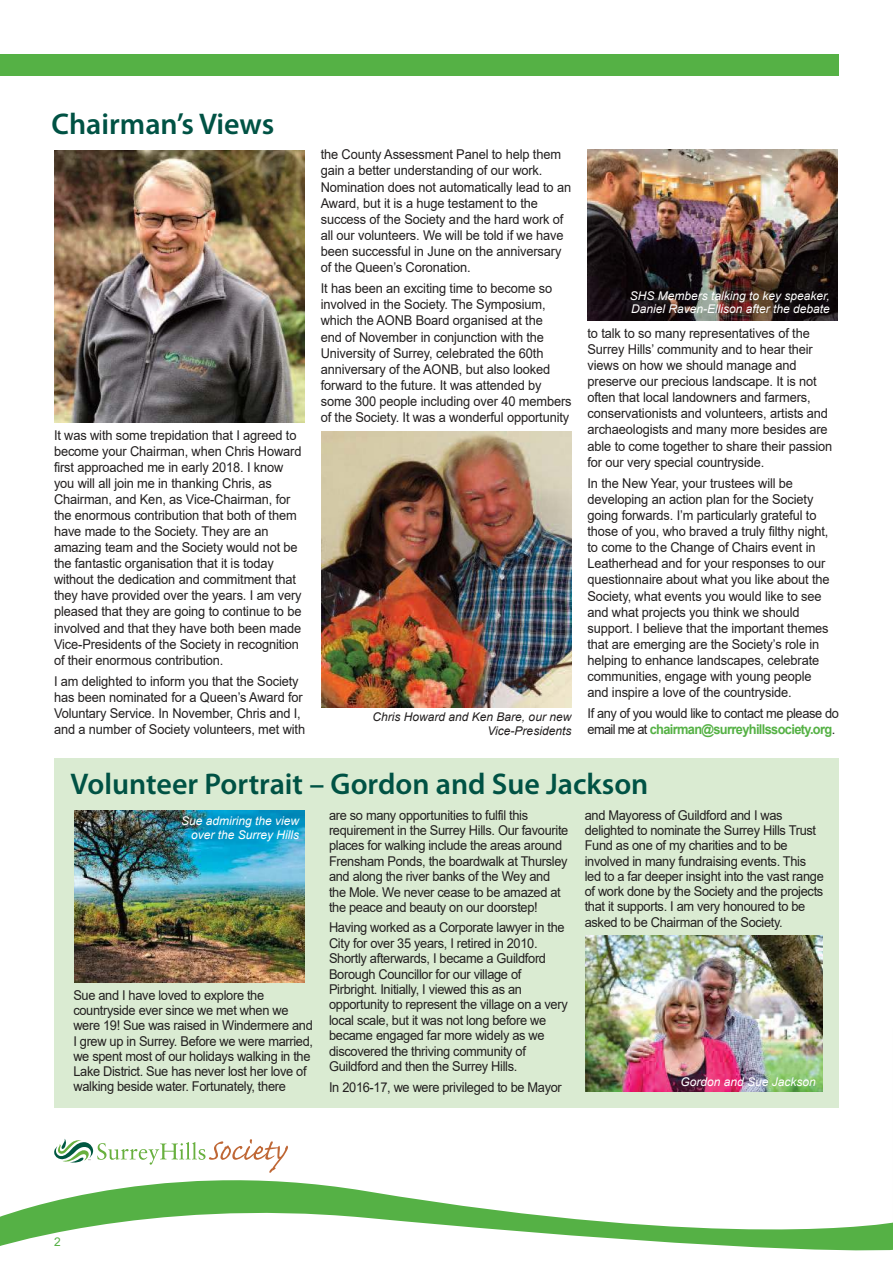
<style>
.page{position:relative;width:893px;height:1263px;background:#fff}
.page>*{position:absolute;margin:0;border:0;box-sizing:border-box;transform-origin:0 0}
.t1{font:600 30px "Myriad Pro";color:#005244}
.t2{font:13.5px/16px "Arial";letter-spacing:-.01em;color:#221f1f;scale:.95 1}
.t3{font:13.5px/16px "Arial";letter-spacing:-.03em;color:#221f1f;scale:.95 1}
.t4{font:italic 12px/13.5px "Arial";color:#fff;text-align:right}
.t5{font:italic 12px/13.5px "Arial";color:#221f1f;text-align:right}
.t6{font:12px "Arial";color:#55b145}
.s1{font-weight:700;color:#55b145}
</style>
<div class="page">
<svg style="left:0;top:1107px;width:893px;height:144px"></svg>
<svg style="left:54px;top:1138px;width:234px;height:35px"></svg>
<div style="left:0;top:54px;width:839px;height:21px;background:#55b145"></div>
<img style="left:54px;top:150px;width:251px;height:273px">
<div style="left:54px;top:758px;width:785px;height:349px;background:#daebd2"></div>
<img style="left:588px;top:149px;width:249px;height:172px">
<img style="left:322px;top:432px;width:250px;height:275px">
<img style="left:75px;top:810px;width:230px;height:172px">
<img style="left:586px;top:935px;width:237px;height:156px">
<h1 class="t1" style="left:52px;top:112px;width:224px">Chairman’s Views</h1>
<p class="t2" style="left:54px;top:427px;width:262px">It was with some trepidation that I agreed to become your Chairman, when Chris Howard first approached me in early 2018. I know you will all join me in thanking Chris, as Chairman, and Ken, as Vice-Chairman, for the enormous contribution that both of them have made to the Society. They are an amazing team and the Society would not be the fantastic organisation that it is today without the dedication and commitment that they have provided over the years. I am very pleased that they are going to continue to be involved and that they have both been made Vice-Presidents of the Society in recognition of their enormous contribution.</p>
<p class="t2" style="left:54px;top:673px;width:266px">I am delighted to inform you that the Society has been nominated for a Queen’s Award for Voluntary Service. In November, Chris and I, and a number of Society volunteers, met with</p>
<p class="t2" style="left:321px;top:147px;width:265px">the County Assessment Panel to help them gain a better understanding of our work.<br>Nomination does not automatically lead to an Award, but it is a huge testament to the success of the Society and the hard work of all our volunteers. We will be told if we have been successful in June on the anniversary of the Queen’s Coronation.</p>
<p class="t2" style="left:321px;top:280px;width:266px">It has been an exciting time to become so involved in the Society. The Symposium, which the AONB Board organised at the<br>end of November in conjunction with the University of Surrey, celebrated the 60th anniversary of the AONB, but also looked forward to the future. It was attended by some 300 people including over 40 members of the Society. It was a wonderful opportunity</p>
<p class="t5" style="left:373px;top:710px;width:200px">Chris Howard and Ken Bare, our new<br>Vice-Presidents</p>
<p class="t4" style="left:630px;top:289px;width:202px;text-align:left">SHS Members talking to key speaker,<br>Daniel Raven-Ellison after the debate</p>
<p class="t2" style="left:587px;top:325px;width:259px">to talk to so many representatives of the Surrey Hills’ community and to hear their views on how we should manage and preserve our precious landscape. It is not often that local landowners and farmers, conservationists and volunteers, artists and archaeologists and many more besides are able to come together to share their passion for our very special countryside.</p>
<p class="t2" style="left:587px;top:475px;width:256px">In the New Year, your trustees will be developing an action plan for the Society going forwards. I’m particularly grateful to those of you, who braved a truly filthy night, to come to the Change of Chairs event in Leatherhead and for your responses to our questionnaire about what you like about the Society, what events you would like to see and what projects you think we should support. I believe that the important themes that are emerging are the Society’s role in helping to enhance landscapes, celebrate communities, engage with young people and inspire a love of the countryside.</p>
<p class="t3" style="left:587px;top:705px;width:266px">If any of you would like to contact me please do email me at <span class="s1">chairman@surreyhillssociety.org</span>.</p>
<h1 class="t1" style="left:71px;top:772px;width:579px">Volunteer Portrait – Gordon and Sue Jackson</h1>
<p class="t4" style="left:181px;top:814px;width:120px">Sue admiring the view over the Surrey Hills</p>
<p class="t2" style="left:73px;top:987px;width:254px;line-height:15.3px">Sue and I have loved to explore the countryside ever since we met when we were 19! Sue was raised in Windermere and I grew up in Surrey. Before we were married, we spent most of our holidays walking in the Lake District. Sue has never lost her love of walking beside water. Fortunately, there</p>
<p class="t2" style="left:329px;top:807px;width:253px;line-height:15.5px">are so many opportunities to fulfil this requirement in the Surrey Hills. Our favourite places for walking include the areas around Frensham Ponds, the boardwalk at Thursley and along the river banks of the Wey and the Mole. We never cease to be amazed at the peace and beauty on our doorstep!</p>
<p class="t2" style="left:329px;top:920px;width:253px;line-height:15.5px">Having worked as a Corporate lawyer in the City for over 35 years, I retired in 2010.<br>Shortly afterwards, I became a Guildford Borough Councillor for our village of Pirbright. Initially, I viewed this as an opportunity to represent the village on a very local scale, but it was not long before we became engaged far more widely as we discovered the thriving community of Guildford and then the Surrey Hills.</p>
<p class="t2" style="left:329px;top:1079px;width:247px">In 2016-17, we were privileged to be Mayor</p>
<p class="t2" style="left:585px;top:807px;width:253px;line-height:15.3px">and Mayoress of Guildford and I was delighted to nominate the Surrey Hills Trust Fund as one of my charities and to be involved in many fundraising events. This led to a far deeper insight into the vast range of work done by the Society and the projects that it supports. I am very honoured to be asked to be Chairman of the Society.</p>
<p class="t4" style="left:680px;top:1075px;width:137px">Gordon and Sue Jackson</p>
<p class="t6" style="left:54px;top:1234px;width:8px">2</p>
</div>
